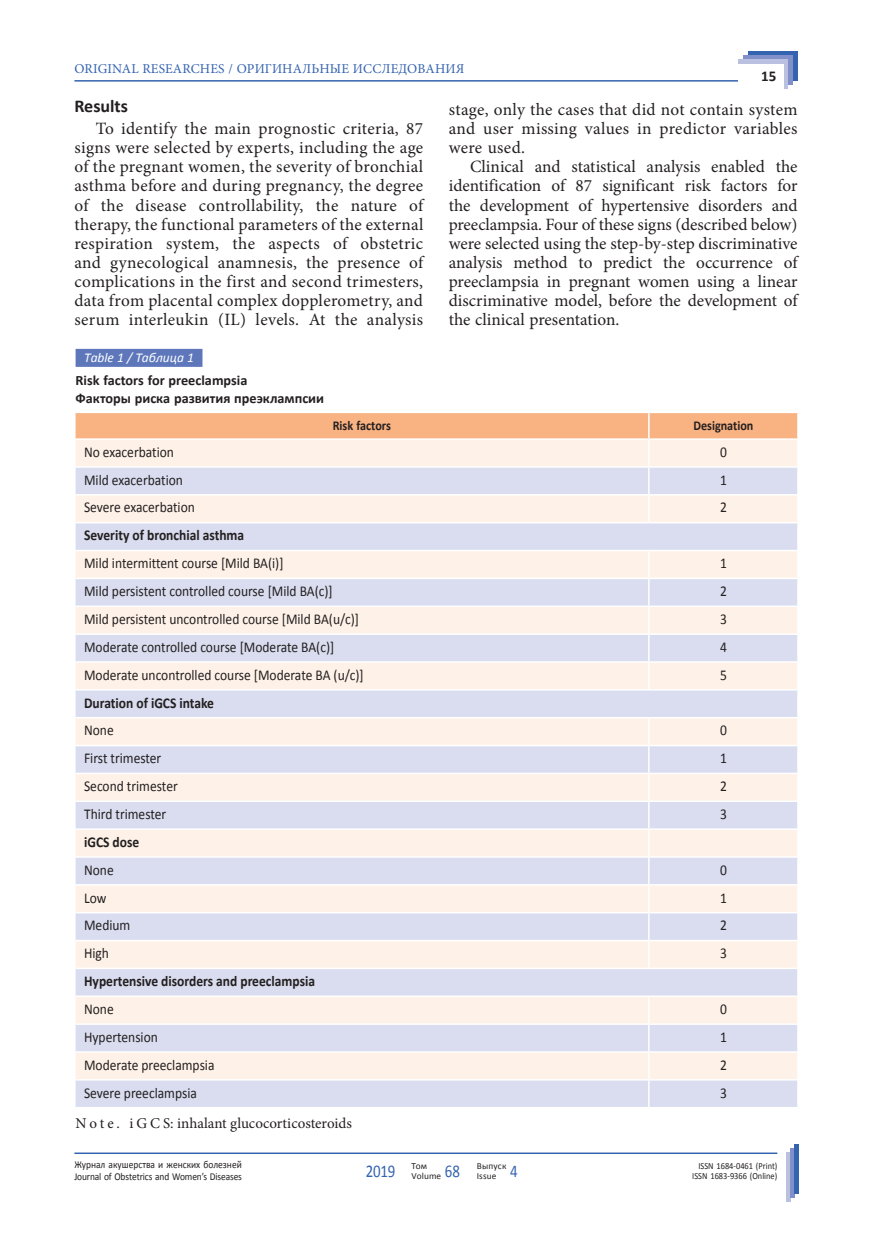
<style>
.page{position:relative;width:872px;height:1234px;background:#fff}
.page>*{position:absolute;margin:0;border:0;box-sizing:border-box;transform-origin:0 0}
.t1{font:700 18px "Calibri";color:#231f20}
.t2{font:17.25px/19.2px "Minion Pro";letter-spacing:.01em;color:#231f20;text-align:justify}
.t3{font:15px "Calibri";color:#231f20;scale:.9 1}
.t4{font:700 15px "Calibri";color:#231f20;scale:.9 1}
.t5{font:15px "Minion Pro";color:#231f20}
.t6{font:700 15px "Calibri";color:#231f20}
.t7{font:700 14.25px/18.5px "Calibri";color:#231f20}
.t8{font:13.5px "Minion Pro";letter-spacing:.01em;color:#3463af}
.t9{font:700 13.5px "Calibri";color:#231f20;scale:.9 1}
.t10{font:italic 13.5px "Calibri";color:#fff}
.t11{font:10.5px/11.2px "Calibri";letter-spacing:-.01em;color:#231f20;scale:.9 1}
.t12{font:9.3px/10.5px "Calibri";color:#231f20;text-align:right;scale:.9 1}
.t13{font:9.3px/10.5px "Calibri";color:#231f20}
</style>
<div class="page">
<hr style="left:74px;top:1152px;width:703px;height:1px;background:#3463af">
<hr style="left:786px;top:1151px;width:4px;height:50px;background:#b9c0e0">
<hr style="left:790px;top:1147px;width:4px;height:50px;background:#8190c8">
<hr style="left:794px;top:1143px;width:4px;height:50px;background:#3463af">
<div style="left:748px;top:51px;width:49px;height:30px;background:#3463af"></div>
<div style="left:743px;top:55px;width:50px;height:30px;background:#8190c8"></div>
<div style="left:738px;top:59px;width:50px;height:30px;background:#b9c0e0"></div>
<div style="left:733px;top:64px;width:50px;height:30px;background:#fff"></div>
<hr style="left:74px;top:80px;width:664px;height:2px;background:#3463af">
<div style="left:76px;top:349px;width:126px;height:18px;background:#5e77bb"></div>
<svg style="left:76px;top:413px;width:722px;height:693px;background:#ede6e8"></svg>
<hr style="left:76px;top:549px;width:573px;height:2px;background:#fff">
<hr style="left:649px;top:549px;width:149px;height:2px;background:#fff">
<p class="t8" style="left:74px;top:60px;width:391px">Original researches / Оригинальные исследования</p>
<p class="t6" style="left:761px;top:67px;width:17px">15</p>
<p class="t1" style="left:74px;top:94px;width:55px">Results</p>
<p class="t2" style="left:74px;top:119px;width:350px;text-indent:21px">To identify the main prognostic criteria, 87 signs were selected by experts, including the age of the pregnant women, the severity of bronchial asthma before and during pregnancy, the degree of the disease controllability, the nature of therapy, the functional parameters of the external respiration system, the aspects of obstetric and gynecological anamnesis, the presence of complications in the first and second trimesters, data from placental complex dopplerometry, and serum interleukin (IL) levels. At the analysis</p>
<p class="t10" style="left:84px;top:348px;width:111px">Table 1 / Таблица 1</p>
<p class="t7" style="left:76px;top:370px;width:250px">Risk factors for preeclampsia<br>Факторы риска развития преэклампсии</p>
<p class="t2" style="left:449px;top:100px;width:350px">stage, only the cases that did not contain system and user missing values in predictor variables were used.</p>
<p class="t2" style="left:449px;top:157px;width:350px;text-indent:21px">Clinical and statistical analysis enabled the identification of 87 significant risk factors for the development of hypertensive disorders and preeclampsia. Four of these signs (described below) were selected using the step-by-step discriminative analysis method to predict the occurrence of preeclampsia in pregnant women using a linear discriminative model, before the development of the clinical presentation.</p>
<p class="t9" style="left:333px;top:416px;width:66px">Risk factors</p>
<p class="t9" style="left:693px;top:416px;width:68px">Designation</p>
<p class="t3" style="left:84px;top:442px;width:101px">No exacerbation</p>
<p class="t3" style="left:720px;top:442px;width:9px">0</p>
<p class="t3" style="left:84px;top:470px;width:111px">Mild exacerbation</p>
<p class="t3" style="left:720px;top:470px;width:9px">1</p>
<p class="t3" style="left:84px;top:498px;width:125px">Severe exacerbation</p>
<p class="t3" style="left:720px;top:498px;width:9px">2</p>
<p class="t4" style="left:84px;top:525px;width:179px">Severity of bronchial asthma</p>
<p class="t3" style="left:84px;top:553px;width:223px">Mild intermittent course [Mild BA(i)]</p>
<p class="t3" style="left:720px;top:553px;width:9px">1</p>
<p class="t3" style="left:84px;top:581px;width:278px">Mild persistent controlled course [Mild BA(c)]</p>
<p class="t3" style="left:720px;top:581px;width:9px">2</p>
<p class="t3" style="left:84px;top:609px;width:307px">Mild persistent uncontrolled course [Mild BA(u/c)]</p>
<p class="t3" style="left:720px;top:609px;width:9px">3</p>
<p class="t3" style="left:84px;top:637px;width:279px">Moderate controlled course [Moderate BA(c)]</p>
<p class="t3" style="left:720px;top:637px;width:9px">4</p>
<p class="t3" style="left:84px;top:665px;width:312px">Moderate uncontrolled course [Moderate BA (u/c)]</p>
<p class="t3" style="left:720px;top:665px;width:9px">5</p>
<p class="t4" style="left:84px;top:692px;width:146px">Duration of iGCS intake</p>
<p class="t3" style="left:84px;top:720px;width:34px">None</p>
<p class="t3" style="left:720px;top:720px;width:9px">0</p>
<p class="t3" style="left:84px;top:748px;width:87px">First trimester</p>
<p class="t3" style="left:720px;top:748px;width:9px">1</p>
<p class="t3" style="left:84px;top:776px;width:106px">Second trimester</p>
<p class="t3" style="left:720px;top:776px;width:9px">2</p>
<p class="t3" style="left:84px;top:804px;width:93px">Third trimester</p>
<p class="t3" style="left:720px;top:804px;width:9px">3</p>
<p class="t4" style="left:84px;top:832px;width:63px">iGCS dose</p>
<p class="t3" style="left:84px;top:860px;width:34px">None</p>
<p class="t3" style="left:720px;top:860px;width:9px">0</p>
<p class="t3" style="left:84px;top:887px;width:26px">Low</p>
<p class="t3" style="left:720px;top:887px;width:9px">1</p>
<p class="t3" style="left:84px;top:915px;width:53px">Medium</p>
<p class="t3" style="left:720px;top:915px;width:9px">2</p>
<p class="t3" style="left:84px;top:943px;width:29px">High</p>
<p class="t3" style="left:720px;top:943px;width:9px">3</p>
<p class="t4" style="left:84px;top:971px;width:258px">Hypertensive disorders and preeclampsia</p>
<p class="t3" style="left:84px;top:999px;width:34px">None</p>
<p class="t3" style="left:720px;top:999px;width:9px">0</p>
<p class="t3" style="left:84px;top:1027px;width:83px">Hypertension</p>
<p class="t3" style="left:720px;top:1027px;width:9px">1</p>
<p class="t3" style="left:84px;top:1054px;width:146px">Moderate preeclampsia</p>
<p class="t3" style="left:720px;top:1054px;width:9px">2</p>
<p class="t3" style="left:84px;top:1082px;width:127px">Severe preeclampsia</p>
<p class="t3" style="left:720px;top:1082px;width:9px">3</p>
<p class="t5" style="left:76px;top:1112px;width:73px">Note. iGCS</p>
<p class="t5" style="left:170px;top:1112px;width:183px">: inhalant glucocorticosteroids</p>
<p class="t11" style="left:74px;top:1159px;width:188px">Журнал акушерства и женских болезней<br>Journal of Obstetrics and Women’s Diseases</p>
<p class="t13" style="left:411px;top:1159px;width:17px">Том</p>
<p class="t13" style="left:366px;top:1159px;width:154px;text-indent:111px">Выпуск<br><sup>2019</sup> Volume <sup>68</sup> Issue <sup>4</sup></p>
<p class="t12" style="left:692px;top:1159px;width:96px">ISSN 1684-0461 (Print)<br>ISSN 1683-9366 (Online)</p>
</div>
